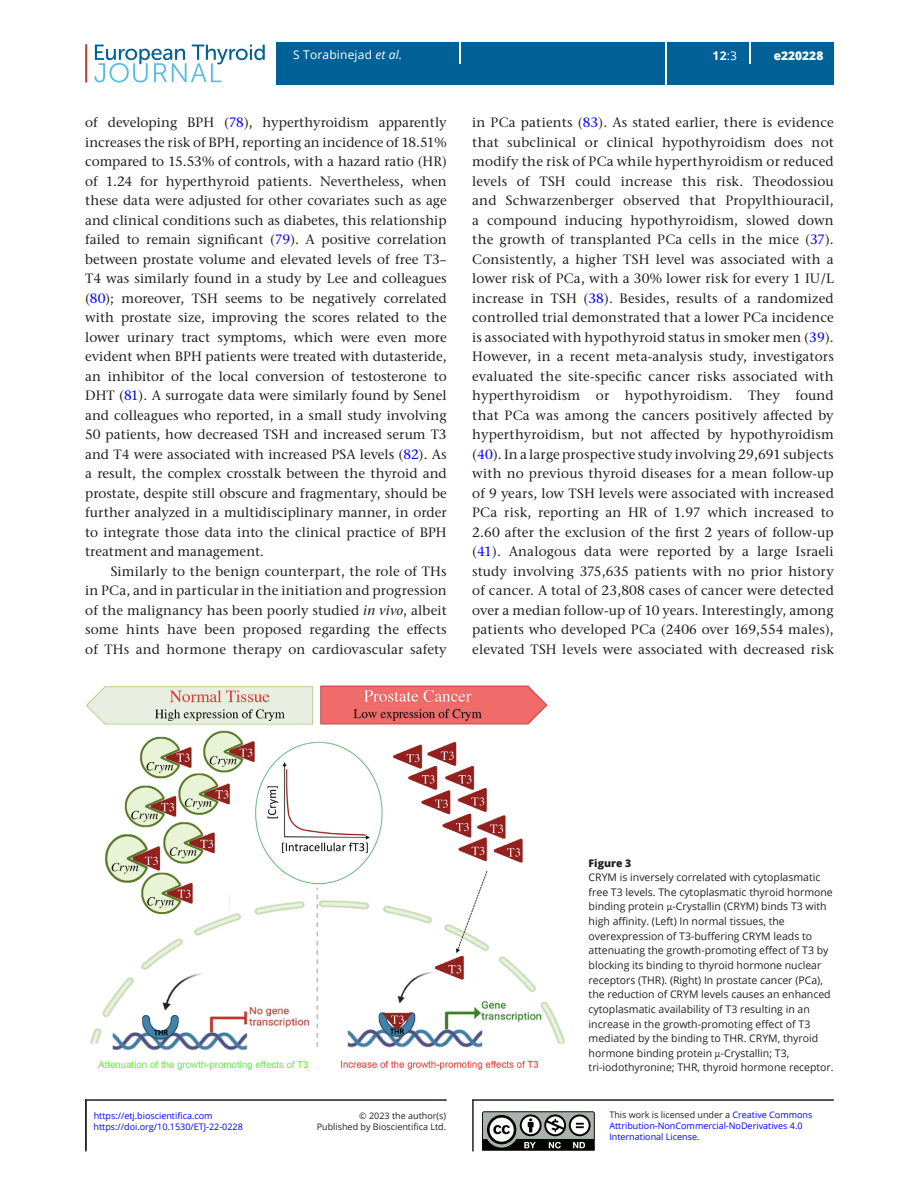
<style>
.page{position:relative;width:919px;height:1187px;background:#fff}
.page>*{position:absolute;margin:0;border:0;box-sizing:border-box;transform-origin:0 0}
.TXI{font:500 13.5px/19.5px "Stone Serif ITC Pro";letter-spacing:.01em;color:#231f20;text-align:justify}
.TXT{font:500 13.5px/19.5px "Stone Serif ITC Pro";color:#231f20;text-align:justify}
.t1{font:12px "Open Sans";letter-spacing:.015em;color:#fff}
.t2{font:800 12px "Open Sans";color:#fff}
.t3{font:700 12px "Open Sans";color:#fff}
.FC{font:10.5px/14.7px "Open Sans";color:#231f20}
.FC-2{font:800 10.5px "Open Sans";color:#231f20}
.t4{font:9px/11.2px "Open Sans";color:#00f}
.t5{font:9px "Open Sans";color:#231f20}
.s1{font-style:italic}
.s2{font-weight:400}
.s3{color:#00f}
.s4{font-family:"STIX Two Text"}
.s5{color:#231f20}
</style>
<div class="page">
<div style="left:276px;top:42px;width:557px;height:43px;background:#006196"></div>
<svg style="left:94px;top:45px;width:171px;height:37px"></svg>
<hr style="left:85px;top:44px;width:2px;height:39px;background:#b7402f">
<svg style="left:459px;top:42px;width:1px;height:22px"></svg>
<hr style="left:665px;top:42px;width:1px;height:43px;background:#fff">
<svg style="left:749px;top:42px;width:1px;height:22px"></svg>
<img style="left:86px;top:685px;width:479px;height:386px">
<svg style="left:482px;top:1111px;width:113px;height:40px"></svg>
<hr style="left:85px;top:1099px;width:361px;height:1px;background:#231f20">
<hr style="left:85px;top:1099px;width:2px;height:52px;background:#231f20">
<hr style="left:472px;top:1099px;width:1px;height:52px;background:#231f20">
<hr style="left:472px;top:1099px;width:361px;height:1px;background:#231f20">
<p class="t1" style="left:293px;top:47px;width:111px">S Torabinejad <span class="s1">et al.</span></p>
<p class="t3" style="left:712px;top:47px;width:26px">12<span class="s2">:3</span></p>
<p class="t2" style="left:773px;top:46px;width:51px">e220228</p>
<p class="TXT" style="left:85px;top:113px;width:363px">of developing BPH (<span class="s3">78</span>), hyperthyroidism apparently increases the risk of BPH, reporting an incidence of 18.51% compared to 15.53% of controls, with a hazard ratio (HR) of 1.24 for hyperthyroid patients. Nevertheless, when these data were adjusted for other covariates such as age and clinical conditions such as diabetes, this relationship failed to remain significant (<span class="s3">79</span>). A positive correlation between prostate volume and elevated levels of free T3– T4 was similarly found in a study by Lee and colleagues (<span class="s3">80</span>); moreover, TSH seems to be negatively correlated with prostate size, improving the scores related to the lower urinary tract symptoms, which were even more evident when BPH patients were treated with dutasteride, an inhibitor of the local conversion of testosterone to DHT (<span class="s3">81</span>). A surrogate data were similarly found by Senel and colleagues who reported, in a small study involving 50 patients, how decreased TSH and increased serum T3 and T4 were associated with increased PSA levels (<span class="s3">82</span>). As a result, the complex crosstalk between the thyroid and prostate, despite still obscure and fragmentary, should be further analyzed in a multidisciplinary manner, in order to integrate those data into the clinical practice of BPH treatment and management.</p>
<p class="TXI" style="left:85px;top:561px;width:363px;text-indent:26px">Similarly to the benign counterpart, the role of THs in PCa, and in particular in the initiation and progression of the malignancy has been poorly studied <span class="s1">in vivo</span>, albeit some hints have been proposed regarding the effects of THs and hormone therapy on cardiovascular safety</p>
<p class="TXI" style="left:472px;top:113px;width:363px">in PCa patients (<span class="s3">83</span>). As stated earlier, there is evidence that subclinical or clinical hypothyroidism does not modify the risk of PCa while hyperthyroidism or reduced levels of TSH could increase this risk. Theodossiou and Schwarzenberger observed that Propylthiouracil, a compound inducing hypothyroidism, slowed down the growth of transplanted PCa cells in the mice (<span class="s3">37</span>).<br>Consistently, a higher TSH level was associated with a lower risk of PCa, with a 30% lower risk for every 1 IU/L increase in TSH (<span class="s3">38</span>). Besides, results of a randomized controlled trial demonstrated that a lower PCa incidence is associated with hypothyroid status in smoker men (<span class="s3">39</span>).<br>However, in a recent meta-analysis study, investigators evaluated the site-specific cancer risks associated with hyperthyroidism or hypothyroidism. They found that PCa was among the cancers positively affected by hyperthyroidism, but not affected by hypothyroidism (<span class="s3">40</span>). In a large prospective study involving 29,691 subjects with no previous thyroid diseases for a mean follow-up of 9 years, low TSH levels were associated with increased PCa risk, reporting an HR of 1.97 which increased to 2.60 after the exclusion of the first 2 years of follow-up (<span class="s3">41</span>). Analogous data were reported by a large Israeli study involving 375,635 patients with no prior history of cancer. A total of 23,808 cases of cancer were detected over a median follow-up of 10 years. Interestingly, among patients who developed PCa (2406 over 169,554 males), elevated TSH levels were associated with decreased risk</p>
<p class="t4" style="left:94px;top:1109px;width:120px">https://etj.bioscientifica.com</p>
<p class="t5" style="left:359px;top:1109px;width:88px">© 2023 the author(s)</p>
<p class="t4" style="left:93px;top:1121px;width:151px">https://doi.org/10.1530/ETJ-22-0228</p>
<p class="t5" style="left:317px;top:1120px;width:131px">Published by Bioscientifica Ltd.</p>
<p class="FC-2" style="left:588px;top:854px;width:44px">Figure 3</p>
<p class="FC" style="left:588px;top:869px;width:246px">CRYM is inversely correlated with cytoplasmatic free T3 levels. The cytoplasmatic thyroid hormone binding protein <span class="s4">μ</span>-Crystallin (CRYM) binds T3 with high affinity. (Left) In normal tissues, the overexpression of T3-buffering CRYM leads to attenuating the growth-promoting effect of T3 by blocking its binding to thyroid hormone nuclear receptors (THR). (Right) In prostate cancer (PCa), the reduction of CRYM levels causes an enhanced cytoplasmatic availability of T3 resulting in an increase in the growth-promoting effect of T3 mediated by the binding to THR. CRYM, thyroid hormone binding protein <span class="s4">μ</span>-Crystallin; T3, tri-iodothyronine; THR, thyroid hormone receptor.</p>
<p class="t4" style="left:609px;top:1108px;width:204px"><span class="s5">This work is licensed under a</span> Creative Commons<br>Attribution-NonCommercial-NoDerivatives 4.0<br>International License.</p>
</div>
